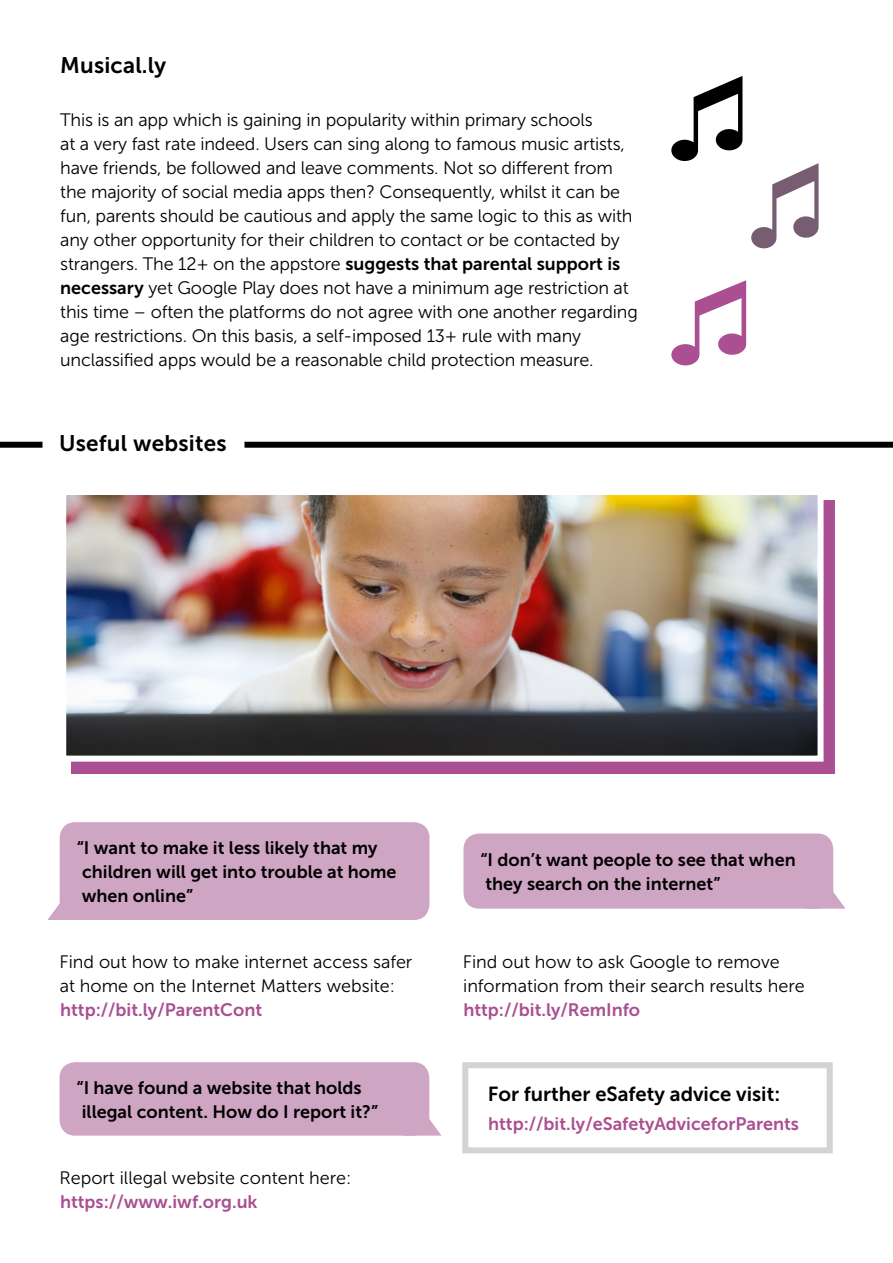
<style>
.page{position:relative;width:893px;height:1263px;background:#fff}
.page>*{position:absolute;margin:0;border:0;box-sizing:border-box;transform-origin:0 0}
.t1{font:22.5px "Museo Sans 700";letter-spacing:.01em;color:#000}
.t2{font:20.25px "Museo Sans 700";color:#000}
.t3{font:18px/24px "Museo Sans 300";letter-spacing:-.01em;color:#000}
.t4{font:18px/24px "Museo Sans 700";color:#000}
.t5{font:18px "Museo Sans 700";color:#aa4f91}
.s1{font-family:"Museo Sans 700"}
</style>
<div class="page">
<div style="left:244px;top:442px;width:649px;height:6px;background:#000"></div>
<div style="left:0;top:442px;width:43px;height:6px;background:#000"></div>
<div style="left:60px;top:823px;width:369px;height:96px;background:#cfa5c4;border-radius:15px"></div>
<div style="left:60px;top:822px;width:369px;height:98px;border:2px solid #cfa5c4;border-radius:15px"></div>
<svg style="left:47px;top:891px;width:41px;height:29px"></svg>
<div style="left:60px;top:1063px;width:369px;height:72px;background:#cfa5c4;border-radius:15px"></div>
<div style="left:60px;top:1062px;width:369px;height:73px;border:2px solid #cfa5c4;border-radius:15px"></div>
<svg style="left:401px;top:1106px;width:41px;height:30px"></svg>
<div style="left:464px;top:834px;width:368px;height:74px;background:#cfa5c4;border-radius:15px"></div>
<div style="left:463px;top:833px;width:370px;height:76px;border:2px solid #cfa5c4;border-radius:15px"></div>
<svg style="left:805px;top:879px;width:41px;height:30px"></svg>
<div style="left:462px;top:1062px;width:371px;height:91px;background:#fff;border:6px solid #d1d3d4"></div>
<svg style="left:671px;top:76px;width:71px;height:85px"></svg>
<svg style="left:751px;top:163px;width:68px;height:85px"></svg>
<svg style="left:671px;top:280px;width:75px;height:85px"></svg>
<div style="left:71px;top:501px;width:763px;height:273px;background:#aa4f91"></div>
<img style="left:67px;top:496px;width:749px;height:259px">
<div style="left:60px;top:489px;width:763px;height:273px;border:6px solid #fff"></div>
<p class="t1" style="left:60px;top:53px;width:108px">Musical.ly</p>
<p class="t3" style="left:60px;top:108px;width:579px">This is an app which is gaining in popularity within primary schools<br>at a very fast rate indeed. Users can sing along to famous music artists, have friends, be followed and leave comments. Not so different from the majority of social media apps then? Consequently, whilst it can be fun, parents should be cautious and apply the same logic to this as with any other opportunity for their children to contact or be contacted by strangers. The 12+ on the appstore <span class="s1">suggests that parental support is necessary</span> yet Google Play does not have a minimum age restriction at this time – often the platforms do not agree with one another regarding age restrictions. On this basis, a self‑ imposed 13+ rule with many unclassified apps would be a reasonable child protection measure.</p>
<p class="t1" style="left:59px;top:431px;width:169px">Useful websites</p>
<p class="t4" style="left:77px;top:836px;width:321px">“I want to make it less likely that my children will get into trouble at home when online”</p>
<p class="t3" style="left:59px;top:950px;width:354px">Find out how to make internet access safer at home on the Internet Matters website:</p>
<p class="t5" style="left:60px;top:1000px;width:204px">http://bit.ly/ParentCont</p>
<p class="t4" style="left:77px;top:1075px;width:303px">“I have found a website that holds illegal content. How do I report it?”</p>
<p class="t3" style="left:59px;top:1165px;width:293px">Report illegal website content here:</p>
<p class="t5" style="left:60px;top:1191px;width:199px">https://www.iwf.org.uk</p>
<p class="t4" style="left:481px;top:848px;width:317px">“I don’t want people to see that when they search on the internet”</p>
<p class="t3" style="left:463px;top:950px;width:343px">Find out how to ask Google to remove information from their search results here</p>
<p class="t5" style="left:463px;top:1000px;width:178px">http://bit.ly/RemInfo</p>
<p class="t2" style="left:488px;top:1083px;width:294px">For further eSafety advice visit:</p>
<p class="t5" style="left:488px;top:1113px;width:313px">http://bit.ly/eSafetyAdviceforParents</p>
</div>
